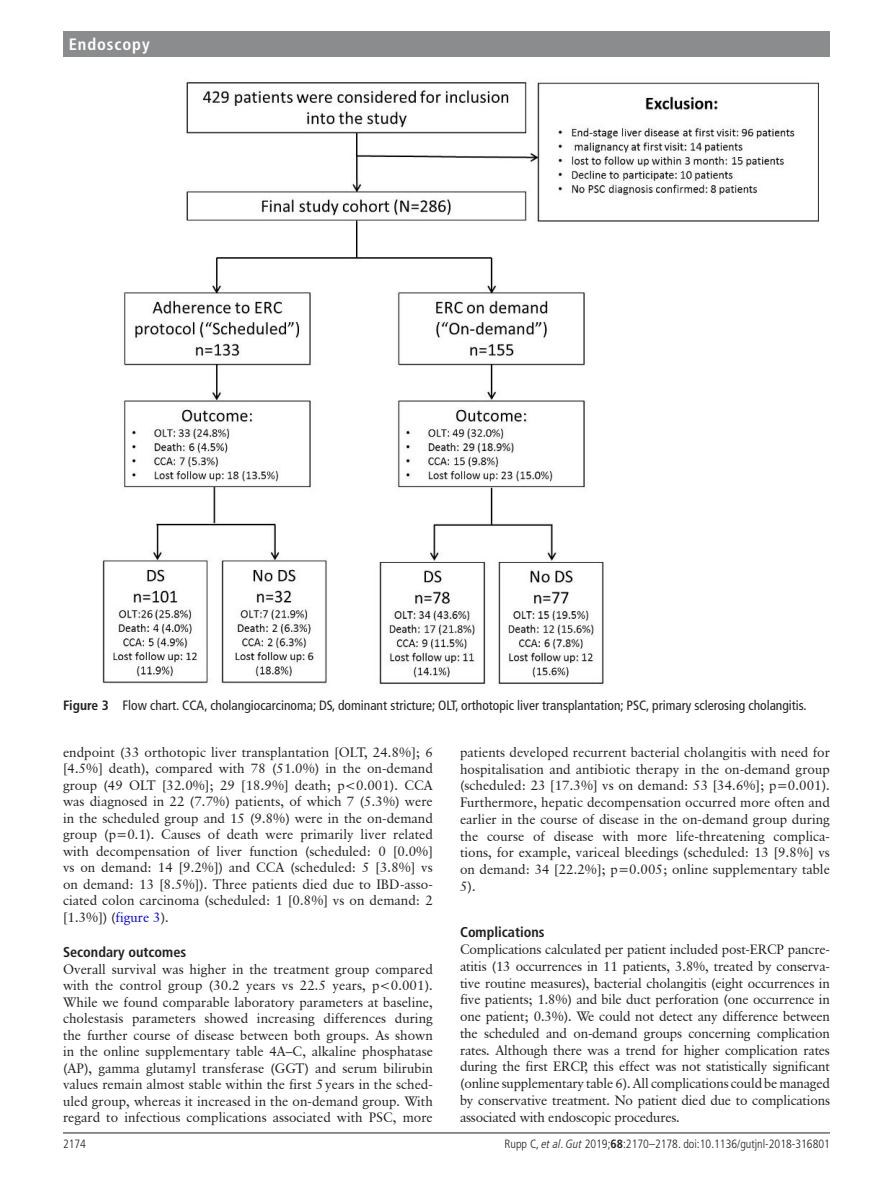
<style>
.page{position:relative;width:893px;height:1191px;background:#fff}
.page>*{position:absolute;margin:0;border:0;box-sizing:border-box;transform-origin:0 0}
.t1{font:700 condensed 16.5px "Frutiger LT Pro";letter-spacing:.055em;color:#fff}
.t2{font:700 condensed 14.25px "Frutiger LT Pro";color:#231f20}
.t3{font:13.5px/16.5px "Classical Garamond BT";color:#231f20;text-align:justify}
.t4{font:condensed 13.5px "Frutiger LT Pro";color:#231f20}
.t5{font:300 condensed 12px "Frutiger LT Pro";color:#231f20}
.s1{font-weight:700}
.s2{color:#00f}
.s3{font-style:italic}
</style>
<div class="page">
<hr style="left:63px;top:1132px;width:767px;height:1px;background:#231f20">
<div style="left:63px;top:31px;width:767px;height:25px;background:#8a8c8e"></div>
<img style="left:102px;top:81px;width:716px;height:603px">
<p class="t1" style="left:69px;top:34px;width:83px">Endoscopy</p>
<p class="t4" style="left:63px;top:697px;width:745px"><span class="s1">Figure 3</span> Flow chart. CCA, cholangiocarcinoma; DS, dominant stricture; OLT, orthotopic liver transplantation; PSC, primary sclerosing cholangitis.</p>
<p class="t3" style="left:63px;top:743px;width:371px">endpoint (33 orthotopic liver transplantation [OLT, 24.8%]; 6 [4.5%] death), compared with 78 (51.0%) in the on-demand group (49 OLT [32.0%]; 29 [18.9%] death; p&lt;0.001). CCA was diagnosed in 22 (7.7%) patients, of which 7 (5.3%) were in the scheduled group and 15 (9.8%) were in the on-demand group (p=0.1). Causes of death were primarily liver related with decompensation of liver function (scheduled: 0 [0.0%] vs on demand: 14 [9.2%]) and CCA (scheduled: 5 [3.8%] vs on demand: 13 [8.5%]). Three patients died due to IBD-asso&shy;ciated colon carcinoma (scheduled: 1 [0.8%] vs on demand: 2 [1.3%]) (<span class="s2">figure 3</span>).</p>
<p class="t2" style="left:63px;top:943px;width:125px">Secondary outcomes</p>
<p class="t3" style="left:63px;top:960px;width:371px">Overall survival was higher in the treatment group compared with the control group (30.2 years vs 22.5 years, p&lt;0.001).<br>While we found comparable laboratory parameters at baseline, cholestasis parameters showed increasing differences during the further course of disease between both groups. As shown in the online supplementary table 4A–C, alkaline phosphatase (AP), gamma glutamyl transferase (GGT) and serum bilirubin values remain almost stable within the first 5years in the sched&shy;uled group, whereas it increased in the on-demand group. With regard to infectious complications associated with PSC, more</p>
<p class="t3" style="left:460px;top:743px;width:371px">patients developed recurrent bacterial cholangitis with need for hospitalisation and antibiotic therapy in the on-demand group (scheduled: 23 [17.3%] vs on demand: 53 [34.6%]; p=0.001).<br>Furthermore, hepatic decompensation occurred more often and earlier in the course of disease in the on-demand group during the course of disease with more life-threatening complica&shy;tions, for example, variceal bleedings (scheduled: 13 [9.8%] vs on demand: 34 [22.2%]; p=0.005; online supplementary table 5).</p>
<p class="t2" style="left:460px;top:923px;width:86px">Complications</p>
<p class="t3" style="left:460px;top:940px;width:371px">Complications calculated per patient included post-ERCP pancre&shy;atitis (13 occurrences in 11 patients, 3.8%, treated by conserva&shy;tive routine measures), bacterial cholangitis (eight occurrences in five patients; 1.8%) and bile duct perforation (one occurrence in one patient; 0.3%). We could not detect any difference between the scheduled and on-demand groups concerning complication rates. Although there was a trend for higher complication rates during the first ERCP, this effect was not statistically significant (online supplementary table 6). All complications could be managed by conservative treatment. No patient died due to complications associated with endoscopic procedures.</p>
<p class="t5" style="left:63px;top:1136px;width:25px">2174</p>
<p class="t5" style="left:504px;top:1136px;width:327px">Rupp C, <span class="s3">et al</span>. <span class="s3">Gut</span> 2019;<span class="s1">68</span>:2170–2178. doi:10.1136/gutjnl-2018-316801</p>
</div>
